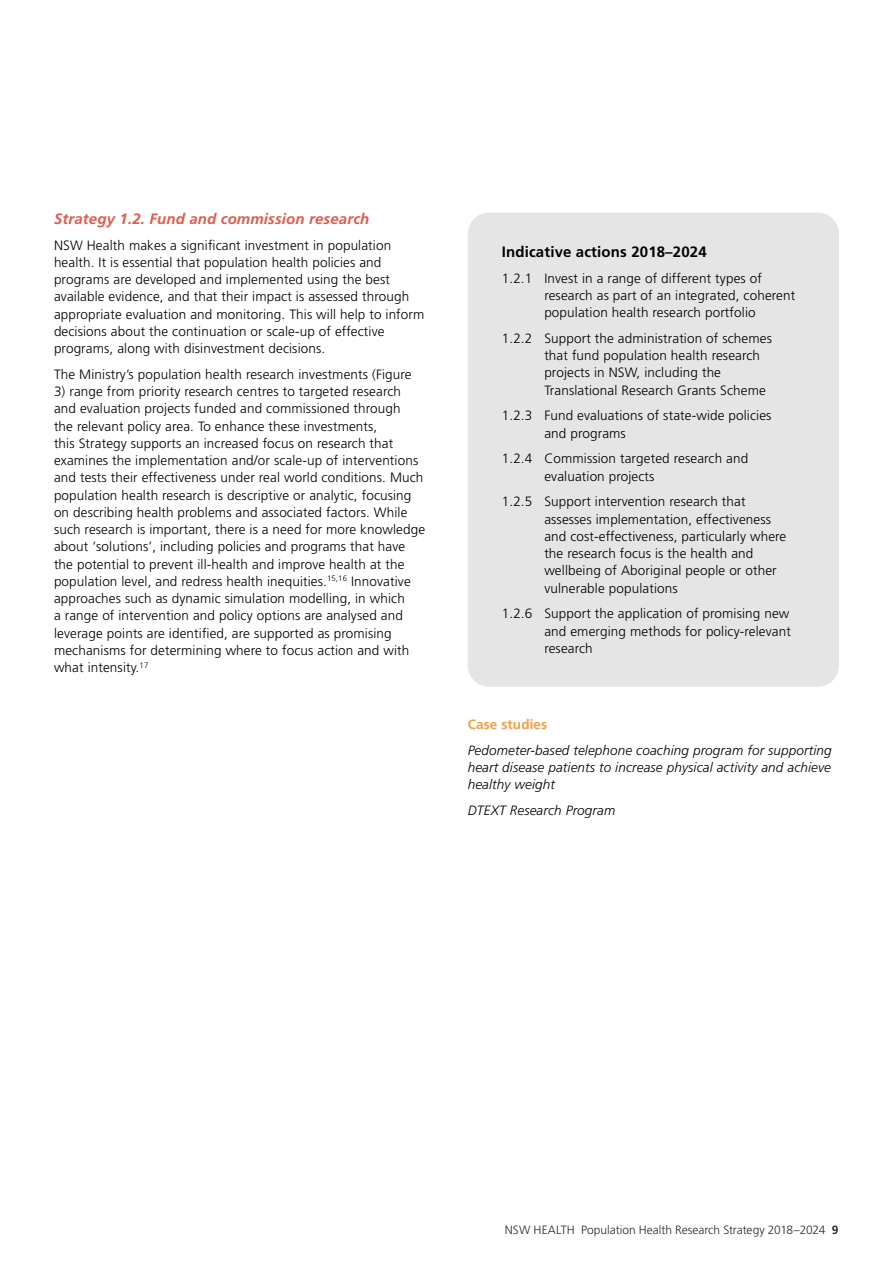
<style>
.page{position:relative;width:893px;height:1263px;background:#fff}
.page>*{position:absolute;margin:0;border:0;box-sizing:border-box;transform-origin:0 0}
.t1{font:italic 700 15px "Frutiger LT Std";letter-spacing:.01em;color:#e25b4b}
.t2{font:700 15px "Frutiger LT Std";letter-spacing:.01em;color:#000}
.t3{font:300 13.5px/17.2px "Frutiger LT Std";letter-spacing:.01em;color:#000}
.t4{font:italic 300 13.5px/17.2px "Frutiger LT Std";letter-spacing:.01em;color:#000;text-align:justify}
.t5{font:700 13.5px "Frutiger LT Std";letter-spacing:.01em;color:#f79c45}
.t6{font:300 12px "Frutiger LT Std";letter-spacing:-.005em;color:#2a2a2a}
.s1{font-weight:700}
</style>
<div class="page">
<div style="left:468px;top:213px;width:371px;height:474px;background:#e5e5e5;border-radius:21px"></div>
<p class="t1" style="left:54px;top:210px;width:317px">Strategy 1.2. Fund and commission research</p>
<p class="t3" style="left:54px;top:237px;width:372px">NSW Health makes a significant investment in population health. It is essential that population health policies and programs are developed and implemented using the best available evidence, and that their impact is assessed through appropriate evaluation and monitoring. This will help to inform decisions about the continuation or scale-up of effective programs, along with disinvestment decisions.</p>
<p class="t3" style="left:54px;top:366px;width:359px">The Ministry’s population health research investments (Figure</p>
<p class="t3" style="left:54px;top:383px;width:373px">3) range from priority research centres to targeted research and evaluation projects funded and commissioned through<br>the relevant policy area. To enhance these investments,<br>this Strategy supports an increased focus on research that examines the implementation and/or scale-up of interventions and tests their effectiveness under real world conditions. Much population health research is descriptive or analytic, focusing on describing health problems and associated factors. While such research is important, there is a need for more knowledge about ‘solutions’, including policies and programs that have the potential to prevent ill-health and improve health at the population level, and redress health inequities.<sup>15,16</sup> Innovative approaches such as dynamic simulation modelling, in which<br>a range of intervention and policy options are analysed and leverage points are identified, are supported as promising mechanisms for determining where to focus action and with what intensity.<sup>17</sup></p>
<p class="t2" style="left:502px;top:243px;width:206px">Indicative actions 2018–2024</p>
<p class="t3" style="left:544px;top:269px;width:252px;text-indent:-43px">1.2.1 Invest in a range of different types of research as part of an integrated, coherent population health research portfolio</p>
<p class="t3" style="left:544px;top:330px;width:229px;text-indent:-43px">1.2.2 Support the administration of schemes that fund population health research projects in NSW, including the Translational Research Grants Scheme</p>
<p class="t3" style="left:544px;top:407px;width:229px;text-indent:-43px">1.2.3 Fund evaluations of state-wide policies and programs</p>
<p class="t3" style="left:544px;top:450px;width:205px;text-indent:-43px">1.2.4 Commission targeted research and evaluation projects</p>
<p class="t3" style="left:544px;top:493px;width:244px;text-indent:-43px">1.2.5 Support intervention research that assesses implementation, effectiveness and cost-effectiveness, particularly where the research focus is the health and wellbeing of Aboriginal people or other vulnerable populations</p>
<p class="t3" style="left:544px;top:605px;width:248px;text-align:justify;text-indent:-43px">1.2.6 Support the application of promising new and emerging methods for policy-relevant research</p>
<p class="t5" style="left:468px;top:716px;width:81px">Case studies</p>
<p class="t4" style="left:468px;top:741px;width:365px">Pedometer-based telephone coaching program for supporting heart disease patients to increase physical activity and achieve healthy weight</p>
<p class="t4" style="left:468px;top:802px;width:149px">DTEXT Research Program</p>
<p class="t6" style="left:505px;top:1223px;width:335px">NSW HEALTH Population Health Research Strategy 2018–2024 <span class="s1">9</span></p>
</div>
